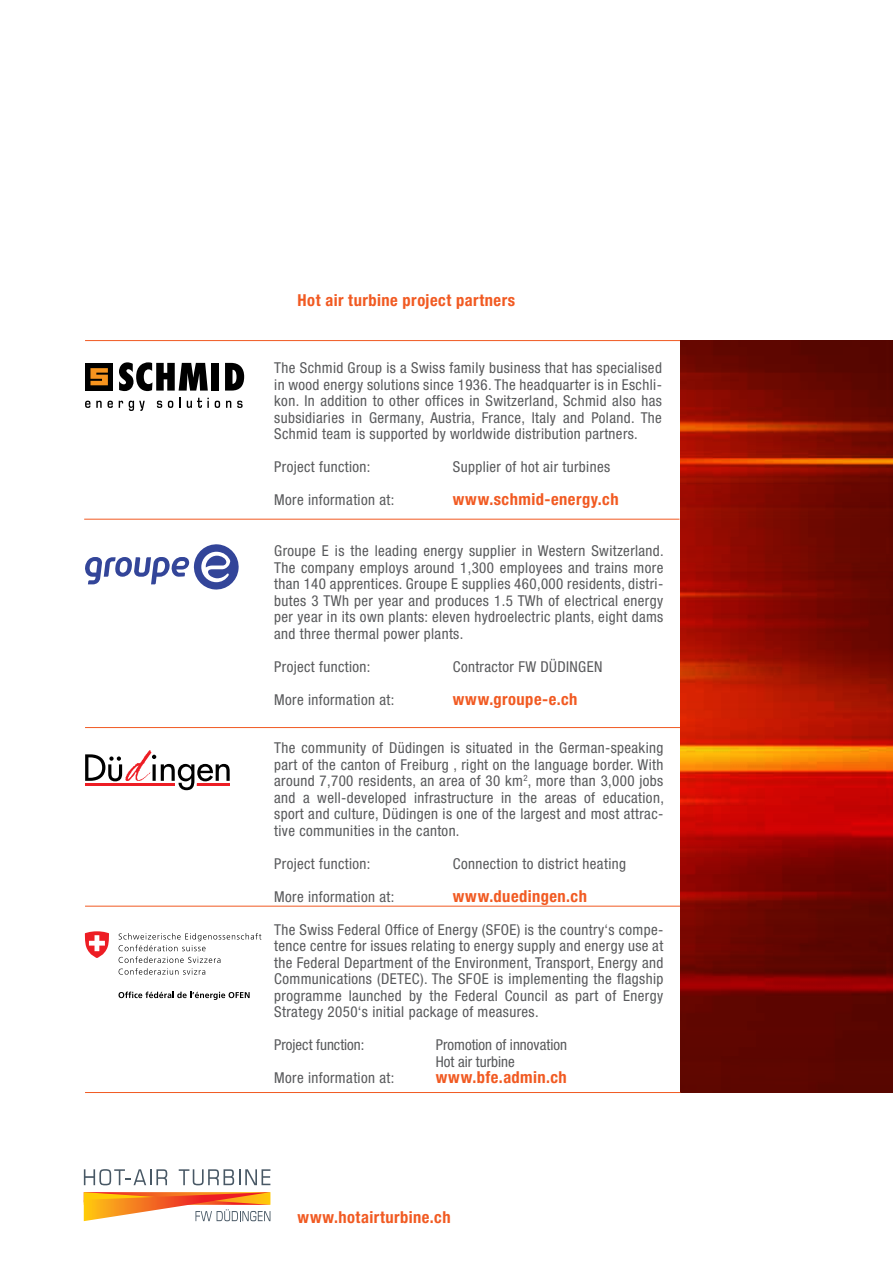
<style>
.page{position:relative;width:893px;height:1263px;background:#fff}
.page>*{position:absolute;margin:0;border:0;box-sizing:border-box;transform-origin:0 0}
.t1{font:700 condensed 16.5px "Helvetica Neue";letter-spacing:.03em;color:#f15a22}
.t2{font:condensed 15px/16.5px "Helvetica Neue";letter-spacing:.025em;color:#58595b;text-align:justify}
.t3{font:condensed 15px/16.5px "Helvetica Neue";color:#58595b}
</style>
<div class="page">
<svg style="left:84px;top:1169px;width:83px;height:16px"></svg>
<svg style="left:179px;top:1169px;width:91px;height:16px"></svg>
<svg style="left:84px;top:1192px;width:186px;height:29px"></svg>
<hr style="left:84px;top:519px;width:595px;height:1px;background:#f15a22">
<hr style="left:85px;top:340px;width:595px;height:1px;background:#f15a22">
<hr style="left:85px;top:727px;width:595px;height:1px;background:#f15a22">
<hr style="left:85px;top:906px;width:595px;height:1px;background:#f15a22">
<div style="left:85px;top:363px;width:28px;height:28px;background:#000"></div>
<svg style="left:90px;top:368px;width:18px;height:17px"></svg>
<svg style="left:119px;top:362px;width:89px;height:29px"></svg>
<svg style="left:225px;top:363px;width:19px;height:28px"></svg>
<div style="left:212px;top:363px;width:7px;height:28px;background:#000"></div>
<svg style="left:85px;top:401px;width:5px;height:7px"></svg>
<svg style="left:96px;top:401px;width:17px;height:7px"></svg>
<svg style="left:119px;top:401px;width:4px;height:7px"></svg>
<svg style="left:129px;top:401px;width:16px;height:10px"></svg>
<svg style="left:157px;top:401px;width:5px;height:7px"></svg>
<svg style="left:168px;top:401px;width:5px;height:7px"></svg>
<svg style="left:179px;top:398px;width:2px;height:10px"></svg>
<svg style="left:187px;top:398px;width:22px;height:10px"></svg>
<svg style="left:215px;top:401px;width:5px;height:7px"></svg>
<svg style="left:226px;top:401px;width:5px;height:7px"></svg>
<svg style="left:237px;top:401px;width:6px;height:7px"></svg>
<svg style="left:119px;top:933px;width:142px;height:42px"></svg>
<svg style="left:118px;top:991px;width:132px;height:9px"></svg>
<svg style="left:85px;top:931px;width:24px;height:27px"></svg>
<svg style="left:85px;top:754px;width:37px;height:27px"></svg>
<svg style="left:153px;top:755px;width:77px;height:35px"></svg>
<img style="left:125px;top:751px;width:28px;height:30px">
<hr style="left:197px;top:783px;width:33px;height:3px;background:#ed1d24">
<hr style="left:85px;top:783px;width:90px;height:3px;background:#ed1d24">
<img style="left:680px;top:340px;width:213px;height:753px">
<svg style="left:85px;top:544px;width:154px;height:45px"></svg>
<hr style="left:85px;top:1092px;width:595px;height:1px;background:#f15a22">
<p class="t1" style="left:298px;top:290px;width:219px">Hot air turbine project partners</p>
<p class="t2" style="left:274px;top:360px;width:389px">The Schmid Group is a Swiss family business that has specialised in wood energy solutions since 1936. The headquarter is in Eschli&shy;kon. In addition to other offices in Switzerland, Schmid also has subsidiaries in Germany, Austria, France, Italy and Poland. The Schmid team is supported by worldwide distribution partners.</p>
<p class="t2" style="left:274px;top:459px;width:98px">Project function:</p>
<p class="t2" style="left:453px;top:459px;width:159px">Supplier of hot air turbines</p>
<p class="t2" style="left:274px;top:492px;width:122px">More information at:</p>
<p class="t1" style="left:453px;top:489px;width:167px">www.schmid-energy.ch</p>
<p class="t2" style="left:274px;top:543px;width:391px">Groupe E is the leading energy supplier in Western Switzerland.<br>The company employs around 1,300 employees and trains more than 140 apprentices. Groupe E supplies 460,000 residents, distri&shy;butes 3 TWh per year and produces 1.5 TWh of electrical energy per year in its own plants: eleven hydroelectric plants, eight dams and three thermal power plants.</p>
<p class="t2" style="left:274px;top:658px;width:98px">Project function:</p>
<p class="t2" style="left:453px;top:658px;width:151px">Contractor FW DÜDINGEN</p>
<p class="t2" style="left:274px;top:691px;width:122px">More information at:</p>
<p class="t1" style="left:453px;top:689px;width:126px">www.groupe-e.ch</p>
<p class="t2" style="left:274px;top:740px;width:391px">The community of Düdingen is situated in the German-speaking part of the canton of Freiburg , right on the language border. With around 7,700 residents, an area of 30 km<sup>2</sup>, more than 3,000 jobs and a well-developed infrastructure in the areas of education, sport and culture, Düdingen is one of the largest and most attrac&shy;tive communities in the canton.</p>
<p class="t2" style="left:274px;top:855px;width:98px">Project function:</p>
<p class="t2" style="left:453px;top:855px;width:175px">Connection to district heating</p>
<p class="t2" style="left:274px;top:888px;width:122px">More information at:</p>
<p class="t1" style="left:453px;top:886px;width:136px">www.duedingen.ch</p>
<p class="t2" style="left:274px;top:921px;width:391px">The Swiss Federal Office of Energy (SFOE) is the country‘s compe&shy;tence centre for issues relating to energy supply and energy use at the Federal Department of the Environment, Transport, Energy and Communications (DETEC). The SFOE is implementing the flagship programme launched by the Federal Council as part of Energy Strategy 2050‘s initial package of measures.</p>
<p class="t3" style="left:274px;top:1036px;width:92px">Project function:</p>
<p class="t3" style="left:436px;top:1036px;width:133px">Promotion of innovation<br>Hot air turbine</p>
<p class="t2" style="left:274px;top:1069px;width:122px">More information at:</p>
<p class="t1" style="left:436px;top:1067px;width:133px">www.bfe.admin.ch</p>
<p class="t1" style="left:298px;top:1207px;width:154px">www.hotairturbine.ch</p>
</div>
